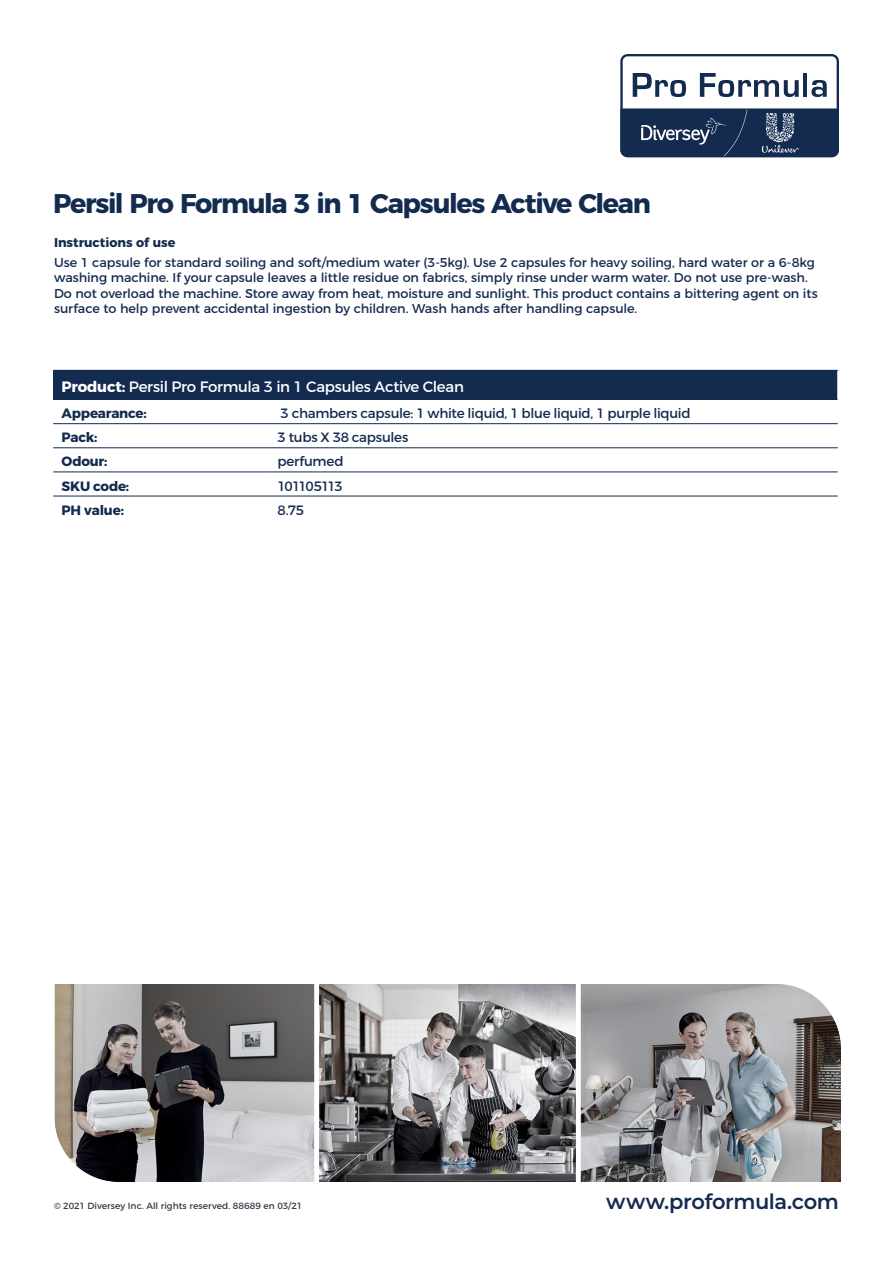
<style>
.page{position:relative;width:893px;height:1263px;background:#fff}
.page>*{position:absolute;margin:0;border:0;box-sizing:border-box;transform-origin:0 0}
.Main_Product_Head_Wh{font:700 27px "Montserrat";letter-spacing:-.05em;color:#142b50}
.t1{font:600 21px "Montserrat";letter-spacing:-.02em;color:#142b50}
.Table_Heads_Bold_Whi{font:15px "Montserrat";letter-spacing:-.02em;color:#fff}
.Table_Text_Black{font:13.5px "Montserrat";letter-spacing:-.02em;color:#142b50}
.Table_Text_Black-2{font:700 13.5px "Montserrat";letter-spacing:-.015em;color:#142b50}
.Table_Text_Black-3{font:13.5px "Montserrat";letter-spacing:-.085em;color:#142b50}
.Text_Regular_No_Bull{font:12.75px/15.3px "Montserrat";letter-spacing:-.005em;color:#142b50}
.Text_Bullets{font:700 12.75px "Montserrat";color:#142b50}
.t2{font:9px "Montserrat";letter-spacing:.005em;color:#2c3741}
.s1{font-weight:700}
</style>
<div class="page">
<img style="left:54px;top:984px;width:786px;height:197px">
<svg style="left:620px;top:54px;width:219px;height:103px"></svg>
<div style="left:53px;top:370px;width:785px;height:29px;background:#142b50"></div>
<hr style="left:53px;top:423px;width:216px;height:1px;background:#142b50">
<hr style="left:269px;top:423px;width:569px;height:1px;background:#142b50">
<hr style="left:53px;top:447px;width:216px;height:1px;background:#142b50">
<hr style="left:269px;top:447px;width:569px;height:1px;background:#142b50">
<hr style="left:53px;top:471px;width:216px;height:1px;background:#142b50">
<hr style="left:269px;top:471px;width:569px;height:1px;background:#142b50">
<hr style="left:53px;top:496px;width:216px;height:1px;background:#142b50">
<svg style="left:837px;top:371px;width:1px;height:28px"></svg>
<hr style="left:269px;top:496px;width:569px;height:1px;background:#142b50">
<p class="Main_Product_Head_Wh" style="left:53px;top:181px;width:599px">Persil Pro Formula 3 in 1 Capsules Active Clean</p>
<p class="Text_Bullets" style="left:54px;top:232px;width:123px">Instructions of use</p>
<p class="Text_Regular_No_Bull" style="left:54px;top:254px;width:765px">Use 1 capsule for standard soiling and soft/medium water (3-5kg). Use 2 capsules for heavy soiling, hard water or a 6-8kg washing machine. If your capsule leaves a little residue on fabrics, simply rinse under warm water. Do not use pre-wash.<br>Do not overload the machine. Store away from heat, moisture and sunlight. This product contains a bittering agent on its surface to help prevent accidental ingestion by children. Wash hands after handling capsule.</p>
<p class="Table_Heads_Bold_Whi" style="left:62px;top:375px;width:404px"><span class="s1">Product:</span> Persil Pro Formula 3 in 1 Capsules Active Clean</p>
<p class="Table_Text_Black-2" style="left:62px;top:402px;width:87px">Appearance:</p>
<p class="Table_Text_Black" style="left:281px;top:402px;width:412px">3 chambers capsule: 1 white liquid, 1 blue liquid, 1 purple liquid</p>
<p class="Table_Text_Black-2" style="left:62px;top:426px;width:37px">Pack:</p>
<p class="Table_Text_Black" style="left:277px;top:427px;width:132px">3 tubs X 38 capsules</p>
<p class="Table_Text_Black-2" style="left:62px;top:450px;width:47px">Odour:</p>
<p class="Table_Text_Black" style="left:277px;top:451px;width:68px">perfumed</p>
<p class="Table_Text_Black-2" style="left:62px;top:475px;width:69px">SKU code:</p>
<p class="Table_Text_Black-3" style="left:277px;top:475px;width:67px">101105113</p>
<p class="Table_Text_Black-2" style="left:62px;top:499px;width:64px">PH value:</p>
<p class="Table_Text_Black" style="left:277px;top:499px;width:28px">8.75</p>
<p class="t2" style="left:54px;top:1198px;width:250px">© 2021 Diversey Inc. All rights reserved. 88689 en 03/21</p>
<h2 class="t1" style="left:606px;top:1186px;width:234px">www.proformula.com</h2>
</div>
